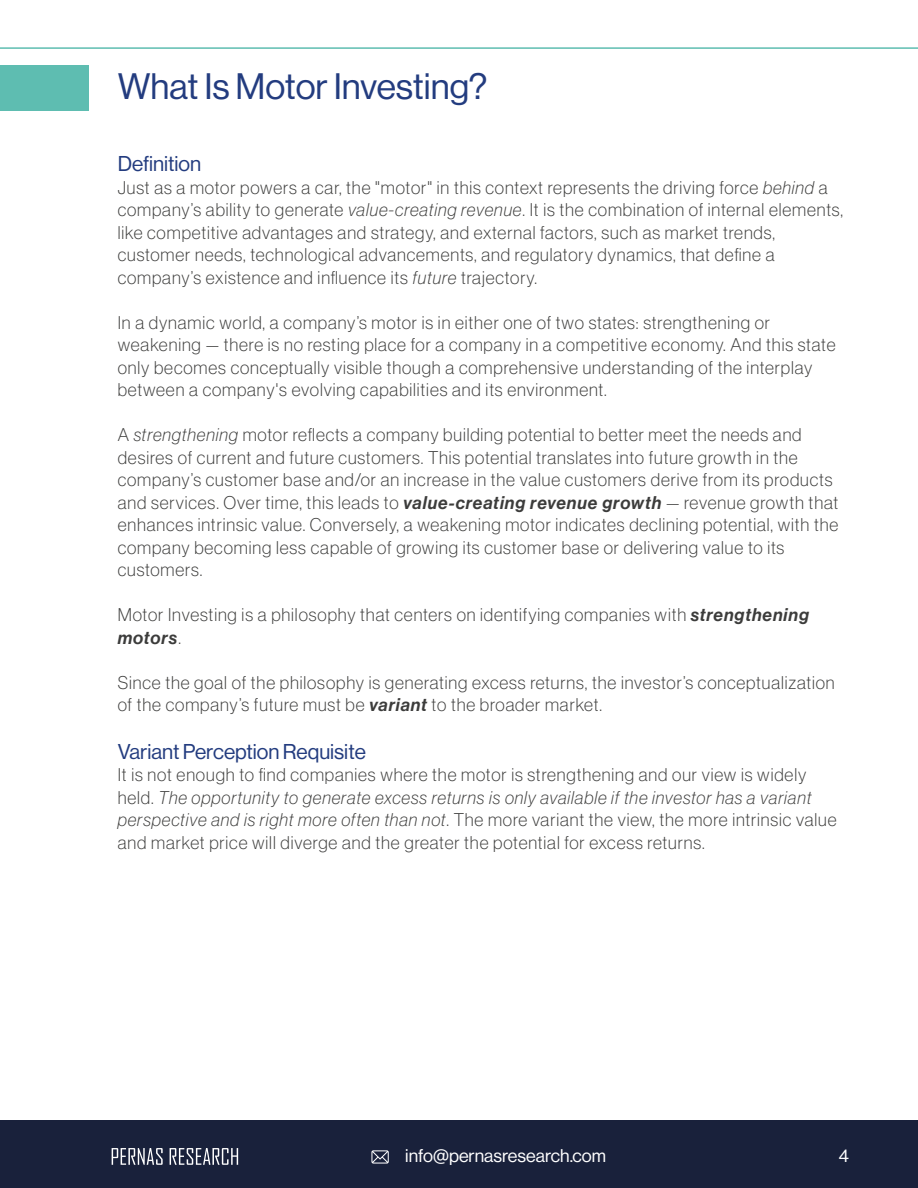
<style>
.page{position:relative;width:918px;height:1188px;background:#fff}
.page>*{position:absolute;margin:0;border:0;box-sizing:border-box;transform-origin:0 0}
.t1{font:36px "Neue Haas Display";color:#233c7f}
.t2{font:21px "Neue Haas Display";color:#233c7f}
.t3{font:100 18px/22.5px "Neue Haas Display";letter-spacing:.05em;color:#3c3c3b}
.t4{font:18px "Neue Haas Display";color:#fff}
.s1{font-style:italic}
.s2{font-weight:500;font-style:italic}
</style>
<div class="page">
<div style="left:0;top:1120px;width:918px;height:68px;background:#19213b"></div>
<div style="left:0;top:65px;width:88px;height:46px;background:#5ebdb1"></div>
<svg style="left:112px;top:1148px;width:51px;height:17px"></svg>
<svg style="left:170px;top:1148px;width:68px;height:17px"></svg>
<hr style="left:0;top:47px;width:918px;height:2px;background:#5ebdb1">
<svg style="left:371px;top:1150px;width:18px;height:14px"></svg>
<h1 class="t1" style="left:118px;top:66px;width:371px">What Is Motor Investing?</h1>
<p class="t2" style="left:118px;top:152px;width:85px">Definition</p>
<p class="t3" style="left:118px;top:176px;width:727px">Just as a motor powers a car, the "motor" in this context represents the driving force <span class="s1">behind</span> a company’s ability to generate <span class="s1">value-creating revenue</span>. It is the combination of internal elements, like competitive advantages and strategy, and external factors, such as market trends, customer needs, technological advancements, and regulatory dynamics, that define a company’s existence and influence its <span class="s1">future</span> trajectory.</p>
<p class="t3" style="left:118px;top:311px;width:719px">In a dynamic world, a company’s motor is in either one of two states: strengthening or weakening — there is no resting place for a company in a competitive economy. And this state only becomes conceptually visible though a comprehensive understanding of the interplay between a company's evolving capabilities and its environment.</p>
<p class="t3" style="left:118px;top:423px;width:722px">A <span class="s1">strengthening</span> motor reflects a company building potential to better meet the needs and desires of current and future customers. This potential translates into future growth in the company’s customer base and/or an increase in the value customers derive from its products and services. Over time, this leads to <span class="s2">value-creating revenue growth</span> — revenue growth that enhances intrinsic value. Conversely, a weakening motor indicates declining potential, with the company becoming less capable of growing its customer base or delivering value to its customers.</p>
<p class="t3" style="left:118px;top:603px;width:693px">Motor Investing is a philosophy that centers on identifying companies with <span class="s2">strengthening motors</span>.</p>
<p class="t3" style="left:118px;top:671px;width:718px">Since the goal of the philosophy is generating excess returns, the investor’s conceptualization of the company’s future must be <span class="s2">variant</span> to the broader market.</p>
<p class="t2" style="left:118px;top:740px;width:250px">Variant Perception Requisite</p>
<p class="t3" style="left:118px;top:764px;width:720px">It is not enough to find companies where the motor is strengthening and our view is widely held. <span class="s1">The opportunity to generate excess returns is only available if the investor has a variant perspective and is right more often than not</span>. The more variant the view, the more intrinsic value and market price will diverge and the greater the potential for excess returns.</p>
<p class="t4" style="left:405px;top:1146px;width:202px">info@pernasresearch.com</p>
<p class="t4" style="left:839px;top:1146px;width:12px">4</p>
</div>
